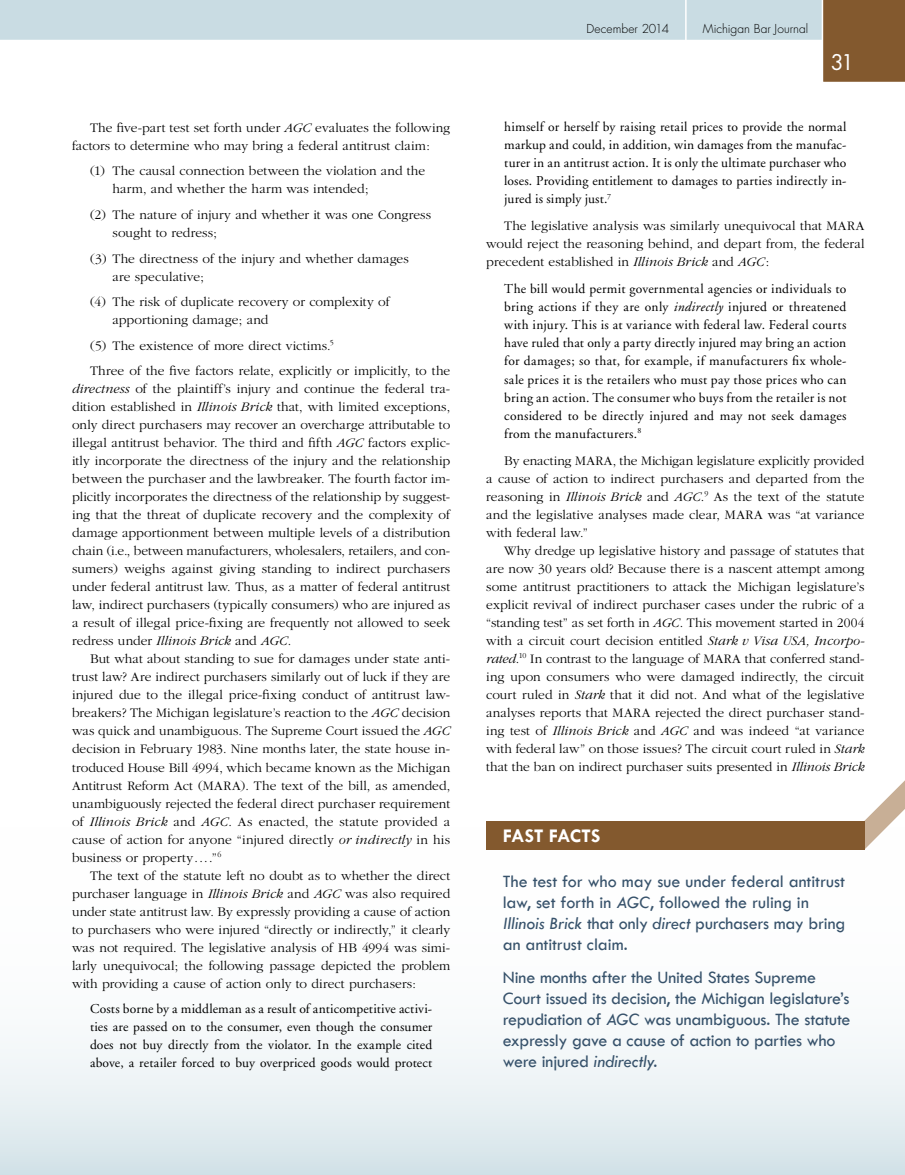
<style>
.page{position:relative;width:905px;height:1175px;background:#fff}
.page>*{position:absolute;margin:0;border:0;box-sizing:border-box;transform-origin:0 0}
.t1{font:21px "Futura";color:#fff}
.t2{font:700 19.5px "Tw Cen";letter-spacing:.005em;color:#fff}
.t3{font:18px/21px "Tw Cen";letter-spacing:-.01em;color:#37526b}
.t4{font:300 13.5px/18px "Garamond";letter-spacing:.005em;color:#000;text-align:justify}
.t5{font:13.5px/18px "Adobe Garamond";letter-spacing:.015em;color:#000;text-align:justify}
.t6{font:300 12px "Futura";letter-spacing:.005em;color:#000}
.s1{font-style:italic}
</style>
<div class="page">
<svg style="left:0;top:849px;width:904px;height:325px"></svg>
<svg style="left:0;top:0;width:904px;height:82px"></svg>
<hr style="left:685px;top:0;width:1px;height:40px;background:#fff">
<svg style="left:864px;top:781px;width:40px;height:68px"></svg>
<div style="left:486px;top:820px;width:378px;height:29px;background:#83592e"></div>
<p class="t4" style="left:72px;top:119px;width:379px;text-indent:18px">The five-part test set forth under <span class="s1">AGC</span> evaluates the following factors to determine who may bring a federal antitrust claim:</p>
<p class="t4" style="left:113px;top:162px;width:314px;text-indent:-23px">(1) The causal connection between the violation and the harm, and whether the harm was intended;</p>
<p class="t4" style="left:113px;top:206px;width:320px;text-indent:-23px">(2) The nature of injury and whether it was one Congress sought to redress;</p>
<p class="t4" style="left:113px;top:249px;width:298px;text-indent:-23px">(3) The directness of the injury and whether damages are speculative;</p>
<p class="t4" style="left:113px;top:293px;width:279px;text-indent:-23px">(4) The risk of duplicate recovery or complexity of apportioning damage; and</p>
<p class="t4" style="left:90px;top:333px;width:362px;line-height:25.7px">(5) The existence of more direct victims.<sup>5<br></sup>Three of the five factors relate, explicitly or implicitly, to the</p>
<p class="t4" style="left:72px;top:380px;width:380px"><span class="s1">directness</span> of the plaintiff’s injury and continue the federal tra&shy;dition established in <span class="s1">Illinois Brick</span> that, with limited exceptions, only direct purchasers may recover an overcharge attributable to illegal antitrust behavior. The third and fifth <span class="s1">AGC</span> factors explic&shy;itly incorporate the directness of the injury and the relationship between the purchaser and the lawbreaker. The fourth factor im&shy;plicitly incorporates the directness of the relationship by suggest&shy;ing that the threat of duplicate recovery and the complexity of damage apportionment between multiple levels of a distribution chain (i.e., between manufacturers, wholesalers, retailers, and con&shy;sumers) weighs against giving standing to indirect purchasers under federal antitrust law. Thus, as a matter of federal antitrust law, indirect purchasers (typically consumers) who are injured as a result of illegal price-fixing are frequently not allowed to seek redress under <span class="s1">Illinois Brick</span> and <span class="s1">AGC</span>.</p>
<p class="t4" style="left:72px;top:650px;width:380px;text-indent:18px">But what about standing to sue for damages under state anti&shy;trust law? Are indirect purchasers similarly out of luck if they are injured due to the illegal price-fixing conduct of antitrust law&shy;breakers? The Michigan legislature’s reaction to the <span class="s1">AGC</span> decision was quick and unambiguous. The Supreme Court issued the <span class="s1">AGC </span>decision in February 1983. Nine months later, the state house in&shy;troduced House Bill 4994, which became known as the Michigan Antitrust Reform Act (MARA). The text of the bill, as amended, unambiguously rejected the federal direct purchaser requirement of <span class="s1">Illinois Brick</span> and <span class="s1">AGC</span>. As enacted, the statute provided a cause of action for anyone “injured directly <span class="s1">or indirectly</span> in his business or property....”<sup>6</sup></p>
<p class="t4" style="left:72px;top:866px;width:380px;text-indent:18px">The text of the statute left no doubt as to whether the direct purchaser language in <span class="s1">Illinois Brick</span> and <span class="s1">AGC</span> was also required under state antitrust law. By expressly providing a cause of action to purchasers who were injured “directly or indirectly,” it clearly was not required. The legislative analysis of HB 4994 was simi&shy;larly unequivocal; the following passage depicted the problem with providing a cause of action only to direct purchasers:</p>
<p class="t5" style="left:90px;top:1000px;width:344px">Costs borne by a middleman as a result of anticompetitive activi&shy;ties are passed on to the consumer, even though the consumer does not buy directly from the violator. In the example cited above, a retailer forced to buy overpriced goods would protect</p>
<p class="t6" style="left:586px;top:21px;width:84px">December 2014</p>
<p class="t6" style="left:702px;top:21px;width:107px">Michigan Bar Journal</p>
<h1 class="t1" style="left:830px;top:48px;width:25px">31</h1>
<p class="t5" style="left:504px;top:118px;width:343px">himself or herself by raising retail prices to provide the normal markup and could, in addition, win damages from the manufac&shy;turer in an antitrust action. It is only the ultimate purchaser who loses. Providing entitlement to damages to parties indirectly in&shy;jured is simply just.<sup>7</sup></p>
<p class="t4" style="left:486px;top:217px;width:380px;text-indent:18px">The legislative analysis was similarly unequivocal that MARA would reject the reasoning behind, and depart from, the federal precedent established in <span class="s1">Illinois Brick</span> and <span class="s1">AGC</span>:</p>
<p class="t5" style="left:504px;top:280px;width:344px">The bill would permit governmental agencies or individuals to bring actions if they are only <span class="s1">indirectly</span> injured or threatened with injury. This is at variance with federal law. Federal courts have ruled that only a party directly injured may bring an action for damages; so that, for example, if manufacturers fix whole&shy;sale prices it is the retailers who must pay those prices who can bring an action. The consumer who buys from the retailer is not considered to be directly injured and may not seek damages from the manufacturers.<sup>8</sup></p>
<p class="t4" style="left:486px;top:451px;width:380px;text-indent:18px">By enacting MARA, the Michigan legislature explicitly provided a cause of action to indirect purchasers and departed from the reasoning in <span class="s1">Illinois Brick</span> and <span class="s1">AGC</span>.<sup>9</sup> As the text of the statute and the legislative analyses made clear, MARA was “at variance with federal law.”</p>
<p class="t4" style="left:486px;top:541px;width:380px;text-indent:18px">Why dredge up legislative history and passage of statutes that are now 30 years old? Because there is a nascent attempt among some antitrust practitioners to attack the Michigan legislature’s explicit revival of indirect purchaser cases under the rubric of a “standing test” as set forth in <span class="s1">AGC</span>. This movement started in 2004 with a circuit court decision entitled <span class="s1">Stark v Visa USA, Incorpo&shy;rated</span>.<sup>10</sup> In contrast to the language of MARA that conferred stand&shy;ing upon consumers who were damaged indirectly, the circuit court ruled in <span class="s1">Stark</span> that it did not. And what of the legislative analyses reports that MARA rejected the direct purchaser stand&shy;ing test of <span class="s1">Illinois Brick</span> and <span class="s1">AGC</span> and was indeed “at variance with federal law” on those issues? The circuit court ruled in <span class="s1">Stark </span>that the ban on indirect purchaser suits presented in <span class="s1">Illinois Brick</span></p>
<h2 class="t2" style="left:502px;top:824px;width:99px">FAST FACTS</h2>
<h3 class="t3" style="left:502px;top:870px;width:344px">The test for who may sue under federal antitrust law, set forth in <span class="s1">AGC</span>, followed the ruling in <span class="s1">Illinois Brick</span> that only <span class="s1">direct</span> purchasers may bring an antitrust claim.</h3>
<h3 class="t3" style="left:502px;top:966px;width:349px">Nine months after the United States Supreme Court issued its decision, the Michigan legislature’s repudiation of <span class="s1">AGC</span> was unambiguous. The statute expressly gave a cause of action to parties who were injured <span class="s1">indirectly</span>.</h3>
</div>
